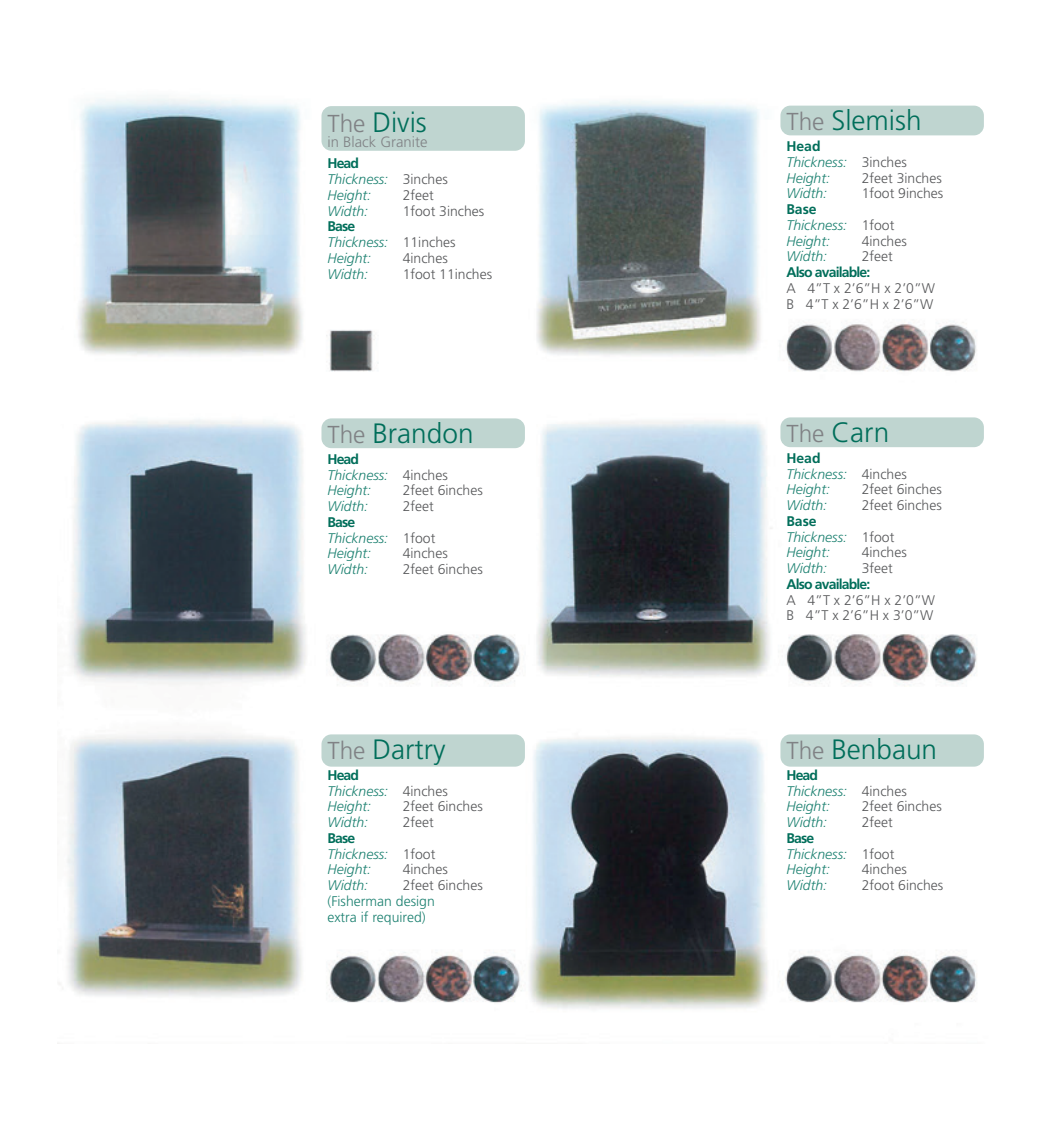
<style>
.page{position:relative;width:1042px;height:1141px;background:#fff}
.page>*{position:absolute;margin:0;border:0;box-sizing:border-box;transform-origin:0 0}
.t1{font:300 28px "Frutiger";color:#006e5a}
.t2{font:300 14.88px "Frutiger";color:#808285}
.t3{font:italic 300 14px/15.8px "Frutiger";color:#1d8171}
.t4{font:300 14px/15.8px "Frutiger";color:#57585a}
.t5{font:300 14px/15.8px "Frutiger";color:#1d8171}
.t6{font:700 14px "Frutiger";letter-spacing:-.06em;color:#006e5a}
.s1{font-size:24.5px;color:#808285}
.s2{font-weight:700;font-style:normal;color:#006e5a}
.s3{font-style:normal;color:#57585a}
</style>
<div class="page">
<img style="left:58px;top:98px;width:926px;height:911px">
<div style="left:321px;top:106px;width:204px;height:45px;background:#bfd5d0;border-radius:10px"></div>
<div style="left:321px;top:418px;width:204px;height:30px;background:#bfd5d0;border-radius:10px"></div>
<div style="left:321px;top:734px;width:204px;height:33px;background:#bfd5d0;border-radius:10px"></div>
<div style="left:780px;top:106px;width:204px;height:29px;background:#bfd5d0;border-radius:10px"></div>
<div style="left:780px;top:417px;width:204px;height:30px;background:#bfd5d0;border-radius:10px"></div>
<div style="left:780px;top:734px;width:204px;height:33px;background:#bfd5d0;border-radius:10px"></div>
<h1 class="t1" style="left:327px;top:106px;width:101px"><span class="s1">The</span> Divis</h1>
<p class="t2" style="left:327px;top:134px;width:101px">in Black Granite</p>
<p class="t3" style="left:327px;top:156px;width:122px"><span class="s2">Head<br></span>Thickness: <span class="s3">3inches<br></span>Height:</p>
<p class="t4" style="left:403px;top:187px;width:33px">2feet</p>
<p class="t3" style="left:327px;top:203px;width:42px">Width:</p>
<p class="t4" style="left:403px;top:203px;width:83px">1foot 3inches</p>
<p class="t3" style="left:327px;top:219px;width:130px"><span class="s2">Base<br></span>Thickness: <span class="s3">11inches<br></span>Height:</p>
<p class="t4" style="left:403px;top:250px;width:47px">4inches</p>
<p class="t3" style="left:327px;top:266px;width:42px">Width:</p>
<p class="t4" style="left:403px;top:266px;width:91px">1foot 11inches</p>
<h1 class="t1" style="left:786px;top:105px;width:137px"><span class="s1">The</span> Slemish</h1>
<p class="t3" style="left:786px;top:139px;width:122px"><span class="s2">Head<br></span>Thickness: <span class="s3">3inches<br></span>Height:</p>
<p class="t4" style="left:861px;top:170px;width:82px">2feet 3inches</p>
<p class="t3" style="left:786px;top:186px;width:42px">Width:</p>
<p class="t4" style="left:861px;top:186px;width:83px">1foot 9inches</p>
<p class="t3" style="left:786px;top:202px;width:109px"><span class="s2">Base<br></span>Thickness: <span class="s3">1foot<br></span>Height:</p>
<p class="t4" style="left:861px;top:233px;width:47px">4inches</p>
<p class="t3" style="left:786px;top:249px;width:42px">Width:</p>
<p class="t4" style="left:861px;top:249px;width:33px">2feet</p>
<p class="t6" style="left:786px;top:264px;width:85px">Also available:</p>
<p class="t4" style="left:786px;top:280px;width:150px">A 4”T x 2’6”H x 2’0”W<br>B 4”T x 2’6”H x 2’6”W</p>
<h1 class="t1" style="left:327px;top:417px;width:148px"><span class="s1">The</span> Brandon</h1>
<p class="t3" style="left:327px;top:451px;width:122px"><span class="s2">Head<br></span>Thickness: <span class="s3">4inches<br></span>Height:</p>
<p class="t4" style="left:403px;top:483px;width:82px">2feet 6inches</p>
<p class="t3" style="left:327px;top:499px;width:42px">Width:</p>
<p class="t4" style="left:403px;top:499px;width:33px">2feet</p>
<p class="t3" style="left:327px;top:514px;width:109px"><span class="s2">Base<br></span>Thickness: <span class="s3">1foot<br></span>Height:</p>
<p class="t4" style="left:403px;top:546px;width:47px">4inches</p>
<p class="t3" style="left:327px;top:562px;width:42px">Width:</p>
<p class="t4" style="left:403px;top:562px;width:82px">2feet 6inches</p>
<h1 class="t1" style="left:786px;top:416px;width:104px"><span class="s1">The</span> Carn</h1>
<p class="t3" style="left:786px;top:450px;width:122px"><span class="s2">Head<br></span>Thickness: <span class="s3">4inches<br></span>Height:</p>
<p class="t4" style="left:861px;top:482px;width:82px">2feet 6inches</p>
<p class="t3" style="left:786px;top:498px;width:42px">Width:</p>
<p class="t4" style="left:861px;top:498px;width:82px">2feet 6inches</p>
<p class="t3" style="left:786px;top:513px;width:109px"><span class="s2">Base<br></span>Thickness: <span class="s3">1foot<br></span>Height:</p>
<p class="t4" style="left:861px;top:545px;width:47px">4inches</p>
<p class="t3" style="left:786px;top:561px;width:42px">Width:</p>
<p class="t4" style="left:861px;top:561px;width:33px">3feet</p>
<p class="t6" style="left:786px;top:576px;width:85px">Also available:</p>
<p class="t4" style="left:786px;top:592px;width:150px">A 4”T x 2’6”H x 2’0”W<br>B 4”T x 2’6”H x 3’0”W</p>
<h1 class="t1" style="left:327px;top:733px;width:120px"><span class="s1">The</span> Dartry</h1>
<p class="t3" style="left:327px;top:767px;width:122px"><span class="s2">Head<br></span>Thickness: <span class="s3">4inches<br></span>Height:</p>
<p class="t4" style="left:403px;top:799px;width:82px">2feet 6inches</p>
<h1 class="t1" style="left:786px;top:733px;width:152px"><span class="s1">The</span> Benbaun</h1>
<p class="t3" style="left:786px;top:767px;width:122px"><span class="s2">Head<br></span>Thickness: <span class="s3">4inches<br></span>Height:</p>
<p class="t4" style="left:861px;top:799px;width:82px">2feet 6inches</p>
<p class="t3" style="left:327px;top:815px;width:42px">Width:</p>
<p class="t4" style="left:403px;top:815px;width:33px">2feet</p>
<p class="t3" style="left:327px;top:830px;width:109px"><span class="s2">Base<br></span>Thickness: <span class="s3">1foot<br></span>Height:</p>
<p class="t4" style="left:403px;top:862px;width:47px">4inches</p>
<p class="t3" style="left:786px;top:815px;width:42px">Width:</p>
<p class="t4" style="left:861px;top:815px;width:33px">2feet</p>
<p class="t3" style="left:786px;top:830px;width:109px"><span class="s2">Base<br></span>Thickness: <span class="s3">1foot<br></span>Height:</p>
<p class="t4" style="left:861px;top:862px;width:47px">4inches</p>
<p class="t3" style="left:327px;top:878px;width:42px">Width:</p>
<p class="t4" style="left:403px;top:878px;width:82px">2feet 6inches</p>
<p class="t5" style="left:327px;top:893px;width:109px">(Fisherman design extra if required)</p>
<p class="t3" style="left:786px;top:878px;width:42px">Width:</p>
<p class="t4" style="left:861px;top:878px;width:83px">2foot 6inches</p>
</div>
